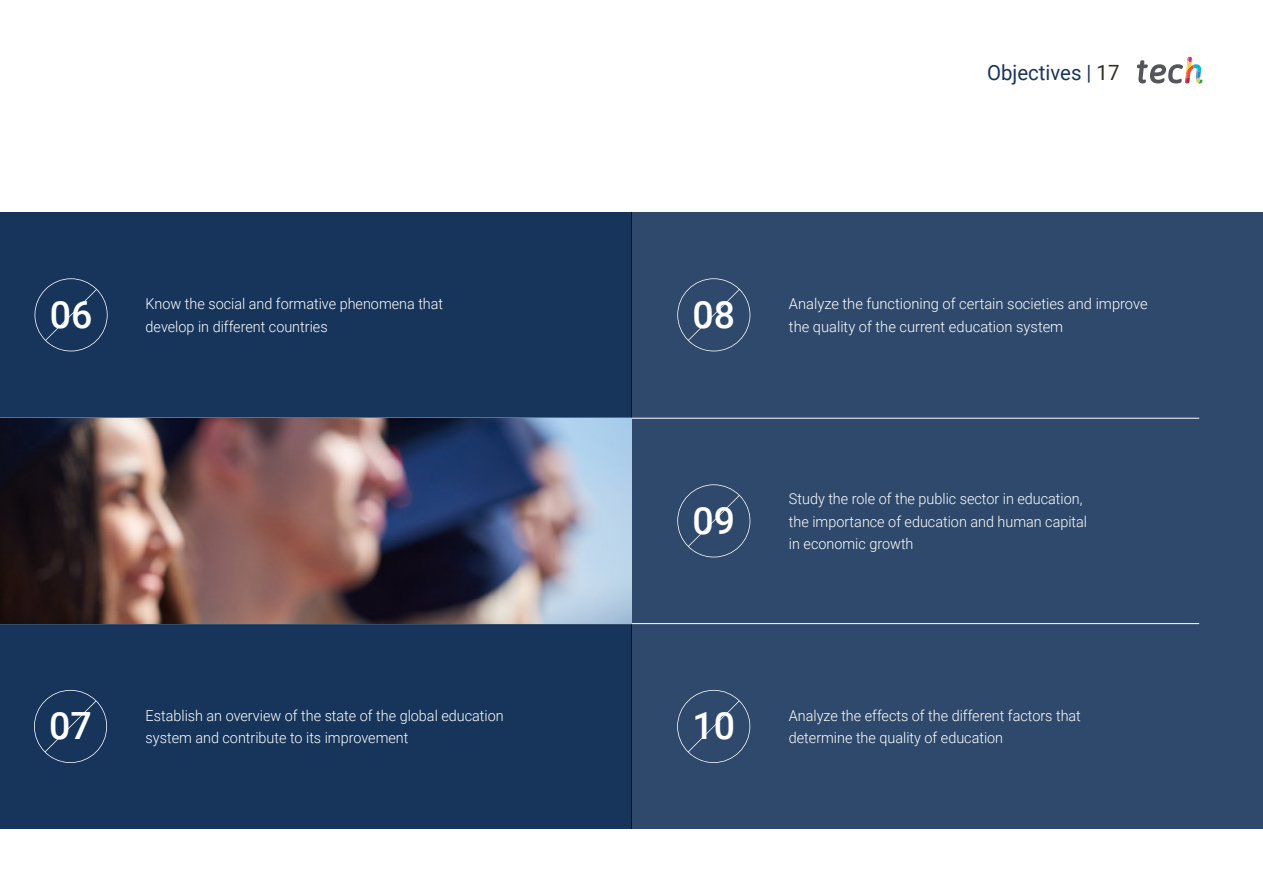
<style>
.page{position:relative;width:1263px;height:893px;background:#fff}
.page>*{position:absolute;margin:0;border:0;box-sizing:border-box;transform-origin:0 0}
.t1{font:500 37.5px "Roboto";color:#fff}
.t2{font:21px "Roboto";color:#1a355c}
.t3{font:300 15px/22.5px "Roboto";color:#fff;scale:.96 1}
.t4{font:300 15px/22.5px "Roboto";color:#fff}
.s1{color:#312e20}
</style>
<div class="page">
<div style="left:0;top:213px;width:631px;height:616px;background:#17355b"></div>
<div style="left:631px;top:213px;width:632px;height:616px;background:#2e496b"></div>
<svg style="left:35px;top:278px;width:73px;height:73px"></svg>
<svg style="left:677px;top:484px;width:73px;height:73px"></svg>
<svg style="left:34px;top:690px;width:73px;height:73px"></svg>
<svg style="left:677px;top:690px;width:73px;height:73px"></svg>
<svg style="left:677px;top:278px;width:73px;height:73px"></svg>
<hr style="left:0;top:418px;width:1199px;height:1px;background:#fff">
<hr style="left:0;top:623px;width:1199px;height:1px;background:#fff">
<svg style="left:1137px;top:57px;width:65px;height:27px"></svg>
<img style="left:0;top:418px;width:631px;height:206px">
<h1 class="t1" style="left:50px;top:288px;width:44px">06</h1>
<p class="t3" style="left:146px;top:292px;width:311px">Know the social and formative phenomena that</p>
<p class="t3" style="left:146px;top:315px;width:191px">develop in different countries</p>
<h2 class="t2" style="left:987px;top:57px;width:134px">Objectives | <span class="s1">17</span></h2>
<h1 class="t1" style="left:692px;top:288px;width:44px">08</h1>
<p class="t4" style="left:789px;top:292px;width:360px">Analyze the functioning of certain societies and improve the quality of the current education system</p>
<h1 class="t1" style="left:692px;top:494px;width:44px">09</h1>
<p class="t3" style="left:789px;top:487px;width:312px">Study the role of the public sector in education, the importance of education and human capital in economic growth</p>
<p class="t3" style="left:146px;top:704px;width:374px">Establish an overview of the state of the global education system and contribute to its improvement</p>
<p class="t3" style="left:789px;top:704px;width:306px">Analyze the effects of the different factors that determine the quality of education</p>
<h1 class="t1" style="left:49px;top:699px;width:44px">07</h1>
<h1 class="t1" style="left:692px;top:699px;width:44px">10</h1>
</div>
